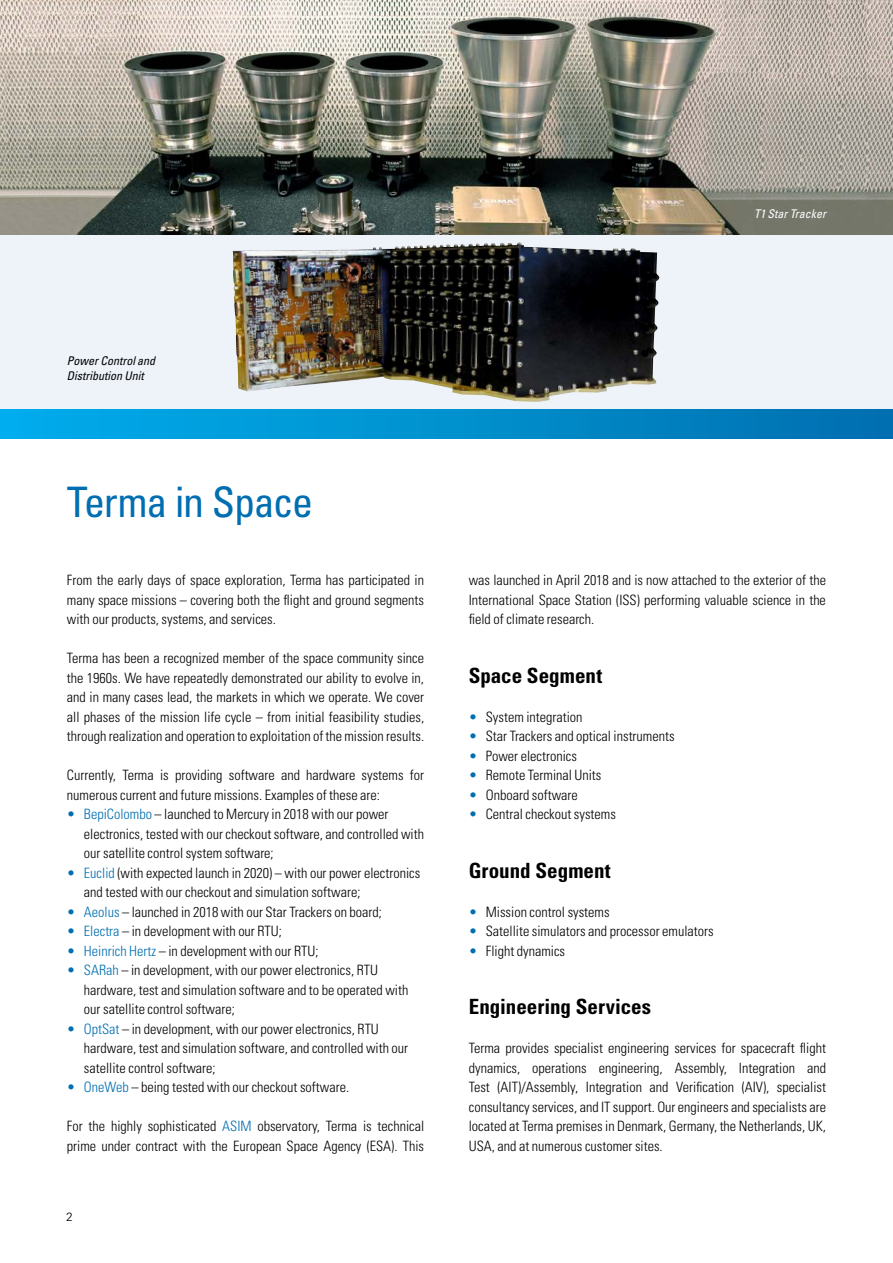
<style>
.page{position:relative;width:893px;height:1263px;background:#fff}
.page>*{position:absolute;margin:0;border:0;box-sizing:border-box;transform-origin:0 0}
.t1{font:condensed 42px "Univers LT Std";letter-spacing:-.03em;color:#006eb1}
.t2{font:700 condensed 21px "Univers LT Std";color:#000}
.t3{font:300 condensed 14.25px/19.5px "Univers LT Std";color:#000}
.t4{font:italic condensed 12px/14.4px "Univers LT Std";color:#000}
.t5{font:italic condensed 12px "Univers LT Std";color:#fff}
.t6{font:300 12px "Univers LT Std";color:#000}
.s1{color:#006eb1}
</style>
<div class="page">
<div style="left:0;top:222px;width:893px;height:192px;background:#eef3fa"></div>
<img style="left:0;top:0;width:893px;height:234px">
<div style="left:0;top:410px;width:893px;height:28px;background:linear-gradient(to right,#00aeed,#0070af)"></div>
<img style="left:233px;top:242px;width:427px;height:160px">
<p class="t5" style="left:754px;top:206px;width:73px">T1 Star Tracker</p>
<p class="t4" style="left:67px;top:354px;width:90px">Power Control and<br>Distribution Unit</p>
<h1 class="t1" style="left:67px;top:475px;width:248px">Terma in Space</h1>
<p class="t3" style="left:67px;top:570px;width:359px;text-align:justify">From the early days of space exploration, Terma has participated in many space missions – covering both the flight and ground segments with our products, systems, and services.</p>
<p class="t3" style="left:67px;top:648px;width:359px;text-align:justify">Terma has been a recognized member of the space community since the 1960s. We have repeatedly demonstrated our ability to evolve in, and in many cases lead, the markets in which we operate. We cover all phases of the mission life cycle – from initial feasibility studies, through realization and operation to exploitation of the mission results.</p>
<p class="t3" style="left:67px;top:765px;width:359px">Currently, Terma is providing software and hardware systems for numerous current and future missions. Examples of these are:</p>
<p class="t3" style="left:84px;top:804px;width:341px;text-indent:-17px"><span class="s1">• BepiColombo</span> – launched to Mercury in 2018 with our power electronics, tested with our checkout software, and controlled with our satellite control system software;</p>
<p class="t3" style="left:84px;top:863px;width:338px;text-indent:-17px"><span class="s1">• Euclid</span> (with expected launch in 2020) – with our power electronics and tested with our checkout and simulation software;</p>
<p class="t3" style="left:67px;top:902px;width:317px"><span class="s1">• Aeolus</span> – launched in 2018 with our Star Trackers on board;</p>
<p class="t3" style="left:67px;top:921px;width:217px"><span class="s1">• Electra</span> – in development with our RTU;</p>
<p class="t3" style="left:67px;top:941px;width:253px"><span class="s1">• Heinrich Hertz</span> – in development with our RTU;</p>
<p class="t3" style="left:84px;top:960px;width:326px;text-indent:-17px"><span class="s1">• SARah</span> – in development, with our power electronics, RTU hardware, test and simulation software and to be operated with our satellite control software;</p>
<p class="t3" style="left:84px;top:1019px;width:326px;text-indent:-17px"><span class="s1">• OptSat</span> – in development, with our power electronics, RTU hardware, test and simulation software, and controlled with our satellite control software;</p>
<p class="t3" style="left:67px;top:1077px;width:284px"><span class="s1">• OneWeb</span> – being tested with our checkout software.</p>
<p class="t3" style="left:67px;top:1116px;width:359px">For the highly sophisticated <span class="s1">ASIM</span> observatory, Terma is technical prime under contract with the European Space Agency (ESA). This</p>
<p class="t6" style="left:66px;top:1209px;width:8px">2</p>
<p class="t3" style="left:469px;top:570px;width:359px;text-align:justify">was launched in April 2018 and is now attached to the exterior of the International Space Station (ISS) performing valuable science in the field of climate research.</p>
<h2 class="t2" style="left:469px;top:662px;width:135px">Space Segment</h2>
<p class="t3" style="left:469px;top:707px;width:115px"><span class="s1">•</span> System integration</p>
<p class="t3" style="left:469px;top:726px;width:207px"><span class="s1">•</span> Star Trackers and optical instruments</p>
<p class="t3" style="left:469px;top:746px;width:110px"><span class="s1">•</span> Power electronics</p>
<p class="t3" style="left:469px;top:765px;width:134px"><span class="s1">•</span> Remote Terminal Units</p>
<p class="t3" style="left:469px;top:785px;width:110px"><span class="s1">•</span> Onboard software</p>
<p class="t3" style="left:469px;top:804px;width:149px"><span class="s1">•</span> Central checkout systems</p>
<h2 class="t2" style="left:469px;top:857px;width:143px">Ground Segment</h2>
<p class="t3" style="left:469px;top:902px;width:142px"><span class="s1">•</span> Mission control systems</p>
<p class="t3" style="left:469px;top:921px;width:246px"><span class="s1">•</span> Satellite simulators and processor emulators</p>
<p class="t3" style="left:469px;top:941px;width:98px"><span class="s1">•</span> Flight dynamics</p>
<h2 class="t2" style="left:469px;top:994px;width:184px">Engineering Services</h2>
<p class="t3" style="left:469px;top:1038px;width:359px;text-align:justify">Terma provides specialist engineering services for spacecraft flight dynamics, operations engineering, Assembly, Integration and Test (AIT)/Assembly, Integration and Verification (AIV), specialist consultancy services, and IT support. Our engineers and specialists are located at Terma premises in Denmark, Germany, the Netherlands, UK, USA, and at numerous customer sites.</p>
</div>
